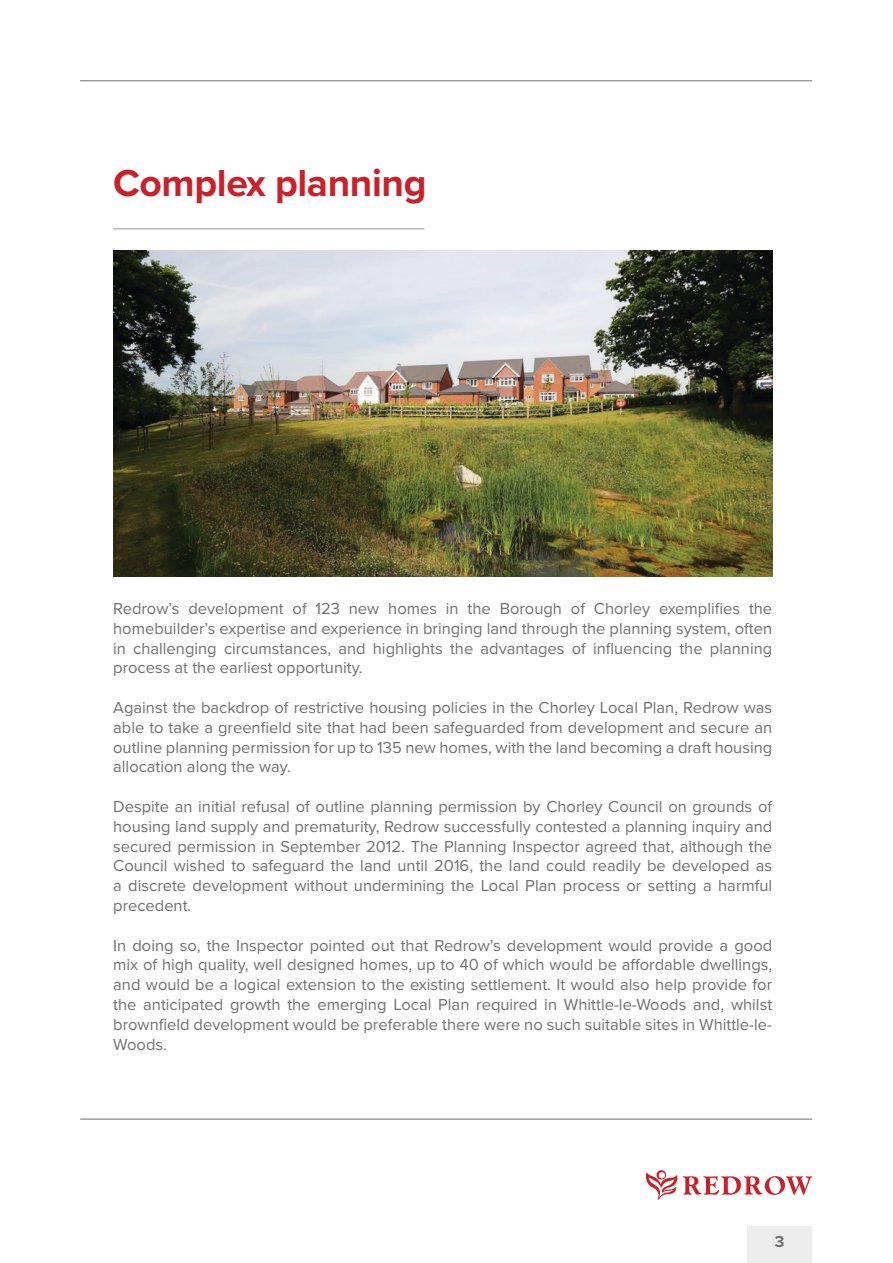
<style>
.page{position:relative;width:893px;height:1263px;background:#fff}
.page>*{position:absolute;margin:0;border:0;box-sizing:border-box;transform-origin:0 0}
.t1{font:700 39px "Proxima Nova";letter-spacing:-.01em;color:#cb202a}
.t2{font:16.5px/19.8px "Proxima Nova";color:#717070;text-align:justify}
.t3{font:700 16.5px "Proxima Nova";color:#717070}
</style>
<div class="page">
<svg style="left:646px;top:1170px;width:166px;height:29px"></svg>
<hr style="left:80px;top:1119px;width:732px;height:1px;background:#717070">
<hr style="left:80px;top:81px;width:732px;height:1px;background:#717070">
<div style="left:747px;top:1226px;width:65px;height:37px;background:#ededee"></div>
<hr style="left:113px;top:228px;width:312px;height:1px;background:#b7b7b7">
<img style="left:113px;top:251px;width:659px;height:325px">
<p class="t1" style="left:113px;top:154px;width:315px">Complex planning</p>
<p class="t2" style="left:113px;top:598px;width:661px">Redrow’s development of 123 new homes in the Borough of Chorley exemplifies the homebuilder’s expertise and experience in bringing land through the planning system, often in challenging circumstances, and highlights the advantages of influencing the planning process at the earliest opportunity.</p>
<p class="t2" style="left:113px;top:697px;width:661px">Against the backdrop of restrictive housing policies in the Chorley Local Plan, Redrow was able to take a greenfield site that had been safeguarded from development and secure an outline planning permission for up to 135 new homes, with the land becoming a draft housing allocation along the way.</p>
<p class="t2" style="left:113px;top:796px;width:661px">Despite an initial refusal of outline planning permission by Chorley Council on grounds of housing land supply and prematurity, Redrow successfully contested a planning inquiry and secured permission in September 2012. The Planning Inspector agreed that, although the Council wished to safeguard the land until 2016, the land could readily be developed as a discrete development without undermining the Local Plan process or setting a harmful precedent.</p>
<p class="t2" style="left:113px;top:934px;width:661px">In doing so, the Inspector pointed out that Redrow’s development would provide a good mix of high quality, well designed homes, up to 40 of which would be affordable dwellings, and would be a logical extension to the existing settlement. It would also help provide for the anticipated growth the emerging Local Plan required in Whittle-le-Woods and, whilst brownfield development would be preferable there were no such suitable sites in Whittle-le-Woods.</p>
<p class="t3" style="left:775px;top:1229px;width:11px">3</p>
</div>
